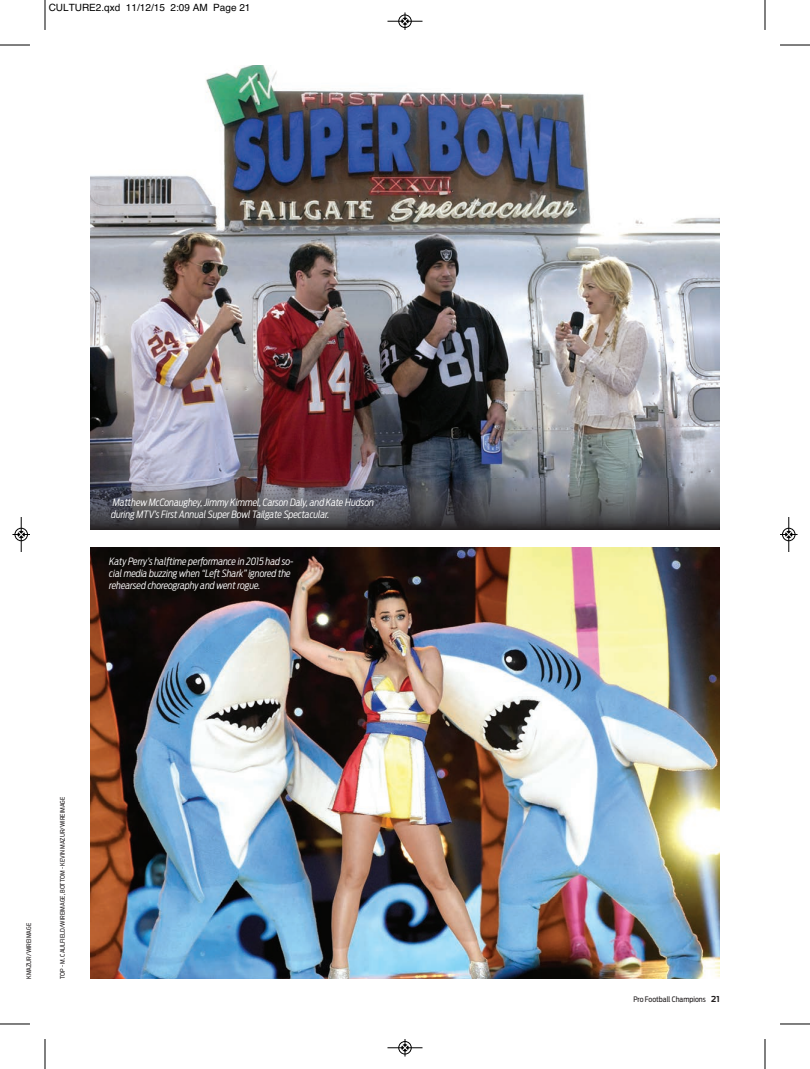
<style>
.page{position:relative;width:810px;height:1069px;background:#fff}
.page>*{position:absolute;margin:0;border:0;box-sizing:border-box;transform-origin:0 0}
.t1{font:italic 300 10px/12px "Antenna Cond";letter-spacing:-.01em;color:#fff}
.t2{font:10px "Helvetica";color:#000}
.t3{font:7.5px "Antenna Cond";color:#231f20}
.t4{font:6.25px "Antenna Cond";color:#231f20}
.s1{font-family:"Antenna";font-weight:700;font-size:8.12px}
</style>
<div class="page">
<img style="left:91px;top:548px;width:629px;height:431px">
<img style="left:90px;top:65px;width:630px;height:413px">
<img style="left:90px;top:478px;width:630px;height:52px">
<hr style="left:45px;top:0;width:1px;height:30px;background:#000">
<hr style="left:0;top:45px;width:30px;height:1px;background:#000">
<hr style="left:765px;top:0;width:1px;height:30px;background:#000">
<hr style="left:780px;top:45px;width:30px;height:1px;background:#000">
<hr style="left:45px;top:1039px;width:1px;height:30px;background:#000">
<hr style="left:0;top:1024px;width:30px;height:1px;background:#000">
<hr style="left:765px;top:1039px;width:1px;height:30px;background:#000">
<hr style="left:780px;top:1024px;width:30px;height:1px;background:#000">
<div style="left:398px;top:15px;width:14px;height:13px;border:1px solid #fff;border-radius:50%"></div>
<hr style="left:388px;top:21px;width:34px;height:1px;background:#000">
<div style="left:399px;top:15px;width:12px;height:13px;border:1px solid #000;border-radius:50%"></div>
<svg style="left:402px;top:12px;width:6px;height:18px"></svg>
<div style="left:398px;top:1041px;width:14px;height:13px;border:1px solid #fff;border-radius:50%"></div>
<hr style="left:388px;top:1047px;width:34px;height:1px;background:#000">
<div style="left:399px;top:1041px;width:12px;height:13px;border:1px solid #000;border-radius:50%"></div>
<svg style="left:402px;top:1039px;width:6px;height:17px"></svg>
<hr style="left:21px;top:517px;width:1px;height:35px;background:#000">
<div style="left:15px;top:528px;width:13px;height:13px;border:1px solid #000;border-radius:50%"></div>
<svg style="left:12px;top:531px;width:18px;height:7px"></svg>
<hr style="left:789px;top:517px;width:1px;height:35px;background:#000">
<div style="left:782px;top:528px;width:13px;height:13px;border:1px solid #000;border-radius:50%"></div>
<svg style="left:780px;top:531px;width:18px;height:7px"></svg>
<p class="t2" style="left:49px;top:4px;width:203px">CULTURE2.qxd 11/12/15 2:09 AM Page 21</p>
<p class="t1" style="left:111px;top:496px;width:264px">Matthew McConaughey, Jimmy Kimmel, Carson Daly, and Kate Hudson during MTV’s First Annual Super Bowl Tailgate Spectacular.</p>
<p class="t1" style="left:109px;top:556px;width:186px">Katy Perry’s halftime performance in 2015 had so&shy;cial media buzzing when “Left Shark” ignored the rehearsed choreography and went rogue.</p>
<p class="t4" style="left:26px;top:979px;width:57px;rotate:-90deg">KMAZUR/WIREIMAGE</p>
<p class="t4" style="left:60px;top:979px;width:184px;rotate:-90deg">TOP - M. CAULFIELD/WIREIMAGE, BOTTOM - KEVIN MAZUR/WIREIMAGE</p>
<p class="t3" style="left:633px;top:996px;width:88px">Pro Football Champions <span class="s1">21</span></p>
</div>
